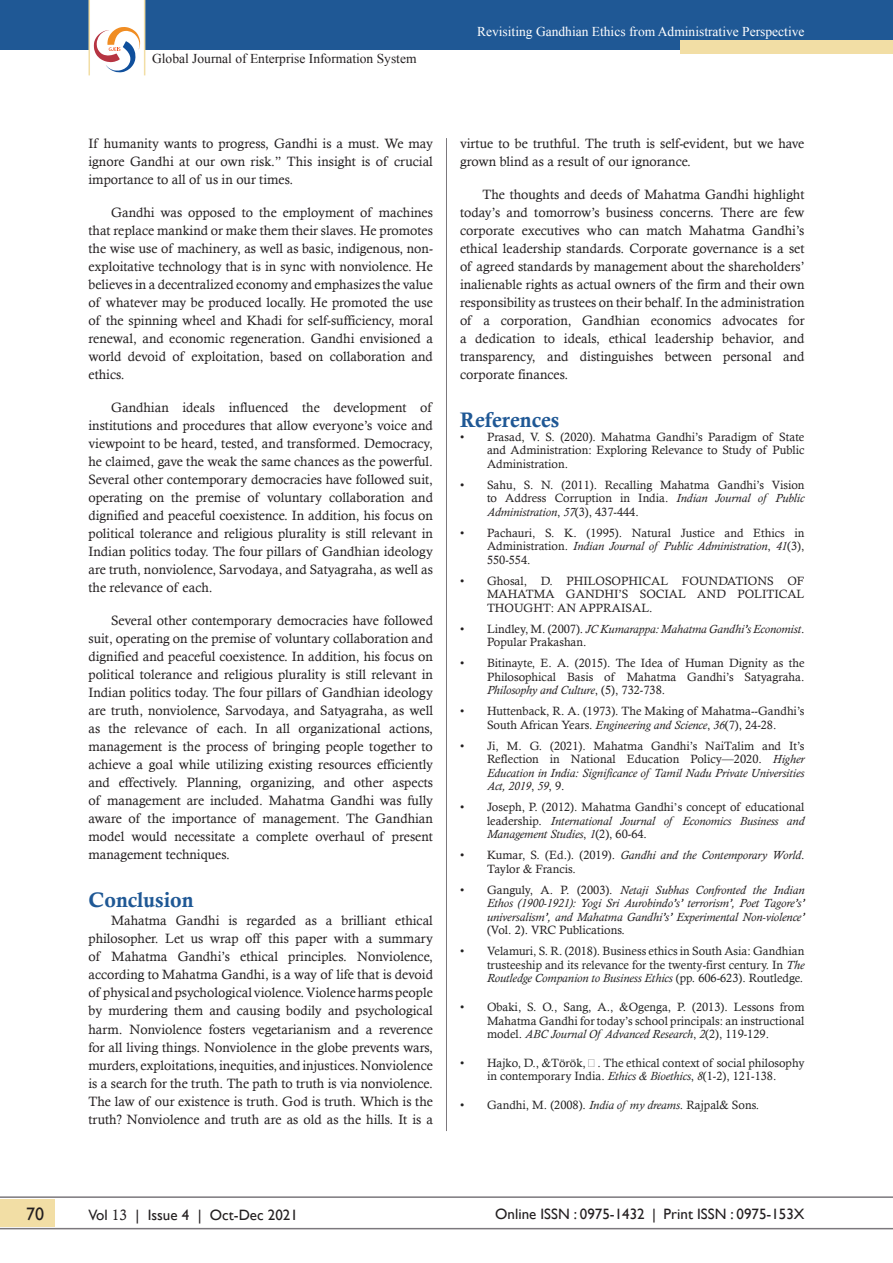
<style>
.page{position:relative;width:893px;height:1263px;background:#fff}
.page>*{position:absolute;margin:0;border:0;box-sizing:border-box;transform-origin:0 0}
.Paragraph_Style_2{font:21px "Calis MT Bol";color:#1f5895}
.t1{font:18px "Gill Sans";color:#231f20}
.t2{font:15px "Gill Sans";color:#231f20}
.Final_Body_Text{font:13.5px/18px "Calisto";color:#231f20;text-align:justify}
.t3{font:13.5px "Times New Roman";color:#fff}
.t4{font:13.5px "Times New Roman";color:#231f20}
.Final_Body_Text-2{font:12px/13.5px "Calisto";color:#231f20;text-align:justify}
.Final_Body_Text-3{font:12px/13.5px "Calisto";color:#222;text-align:justify}
.Final_Body_Text-4{font:italic 12px/13.5px "Calisto";color:#231f20;text-align:justify}
.s1{font-style:italic}
.s2{font-family:"Times"}
.s3{font-style:normal}
.s4{font-family:"Calisto"}
</style>
<div class="page">
<div style="left:0;top:1199px;width:54px;height:27px;background:#f2dea5"></div>
<hr style="left:0;top:1196px;width:893px;height:2px;background:#7c787d">
<hr style="left:0;top:1228px;width:893px;height:1px;background:#7c787d">
<div style="left:0;top:0;width:893px;height:50px;background:#1f5895"></div>
<div style="left:680px;top:40px;width:213px;height:14px;background:#f2dea5"></div>
<hr style="left:446px;top:138px;width:1px;height:993px;background:#7c787d">
<svg style="left:88px;top:0;width:57px;height:76px"></svg>
<p class="t4" style="left:152px;top:50px;width:266px">Global Journal of Enterprise Information System</p>
<p class="t3" style="left:477px;top:23px;width:329px">Revisiting Gandhian Ethics from Administrative Perspective</p>
<p class="Final_Body_Text" style="left:88px;top:134px;width:346px">If humanity wants to progress, Gandhi is a must. We may ignore Gandhi at our own risk.” This insight is of crucial importance to all of us in our times.</p>
<p class="Final_Body_Text" style="left:88px;top:203px;width:346px;text-indent:22px">Gandhi was opposed to the employment of machines that replace mankind or make them their slaves. He promotes the wise use of machinery, as well as basic, indigenous, non&shy;exploitative technology that is in sync with nonviolence. He believes in a decentralized economy and emphasizes the value of whatever may be produced locally. He promoted the use of the spinning wheel and Khadi for self-sufficiency, moral renewal, and economic regeneration. Gandhi envisioned a world devoid of exploitation, based on collaboration and ethics.</p>
<p class="Final_Body_Text" style="left:88px;top:398px;width:346px;text-indent:22px">Gandhian ideals influenced the development of institutions and procedures that allow everyone’s voice and viewpoint to be heard, tested, and transformed. Democracy, he claimed, gave the weak the same chances as the powerful.<br>Several other contemporary democracies have followed suit, operating on the premise of voluntary collaboration and dignified and peaceful coexistence. In addition, his focus on political tolerance and religious plurality is still relevant in Indian politics today. The four pillars of Gandhian ideology are truth, nonviolence, Sarvodaya, and Satyagraha, as well as the relevance of each.</p>
<p class="Final_Body_Text" style="left:88px;top:611px;width:346px;text-indent:22px">Several other contemporary democracies have followed suit, operating on the premise of voluntary collaboration and dignified and peaceful coexistence. In addition, his focus on political tolerance and religious plurality is still relevant in Indian politics today. The four pillars of Gandhian ideology are truth, nonviolence, Sarvodaya, and Satyagraha, as well as the relevance of each. In all organizational actions, management is the process of bringing people together to achieve a goal while utilizing existing resources efficiently and effectively. Planning, organizing, and other aspects of management are included. Mahatma Gandhi was fully aware of the importance of management. The Gandhian model would necessitate a complete overhaul of present management techniques.</p>
<p class="Paragraph_Style_2" style="left:88px;top:888px;width:107px">Conclusion</p>
<p class="Final_Body_Text" style="left:88px;top:912px;width:346px;text-indent:22px">Mahatma Gandhi is regarded as a brilliant ethical philosopher. Let us wrap off this paper with a summary of Mahatma Gandhi’s ethical principles. Nonviolence, according to Mahatma Gandhi, is a way of life that is devoid of physical and psychological violence. Violence harms people by murdering them and causing bodily and psychological harm. Nonviolence fosters vegetarianism and a reverence for all living things. Nonviolence in the globe prevents wars, murders, exploitations, inequities, and injustices. Nonviolence is a search for the truth. The path to truth is via nonviolence.<br>The law of our existence is truth. God is truth. Which is the truth? Nonviolence and truth are as old as the hills. It is a</p>
<p class="Final_Body_Text" style="left:460px;top:134px;width:346px">virtue to be truthful. The truth is self-evident, but we have grown blind as a result of our ignorance.</p>
<p class="Final_Body_Text" style="left:460px;top:185px;width:346px;text-indent:22px">The thoughts and deeds of Mahatma Gandhi highlight today’s and tomorrow’s business concerns. There are few corporate executives who can match Mahatma Gandhi’s ethical leadership standards. Corporate governance is a set of agreed standards by management about the shareholders’ inalienable rights as actual owners of the firm and their own responsibility as trustees on their behalf. In the administration of a corporation, Gandhian economics advocates for a dedication to ideals, ethical leadership behavior, and transparency, and distinguishes between personal and corporate finances.</p>
<p class="Paragraph_Style_2" style="left:460px;top:408px;width:101px">References</p>
<p class="Final_Body_Text-2" style="left:487px;top:430px;width:319px;text-indent:-27px">• Prasad, V. S. (2020). Mahatma Gandhi’s Paradigm of State and Administration: Exploring Relevance to Study of Public Administration.</p>
<p class="Final_Body_Text-2" style="left:487px;top:478px;width:319px;text-indent:-27px">• Sahu, S. N. (2011). Recalling Mahatma Gandhi’s Vision to Address Corruption in India. <span class="s1">Indian Journal of Public Administration</span>, <span class="s1">57</span>(3), 437-444.</p>
<p class="Final_Body_Text-2" style="left:487px;top:526px;width:319px;text-indent:-27px">• Pachauri, S. K. (1995). Natural Justice and Ethics in Administration. <span class="s1">Indian Journal of Public Administration</span>, <span class="s1">41</span>(3), 550-554.</p>
<p class="Final_Body_Text-2" style="left:487px;top:574px;width:319px;text-indent:-27px">• Ghosal, D. PHILOSOPHICAL FOUNDATIONS OF MAHATMA GANDHI’S SOCIAL AND POLITICAL THOUGHT: AN APPRAISAL.</p>
<p class="Final_Body_Text-2" style="left:487px;top:622px;width:319px;text-indent:-27px">• Lindley, M. (2007). <span class="s1">JC Kumarappa: Mahatma Gandhi’s Economist</span>.<br>Popular Prakashan.</p>
<p class="Final_Body_Text-2" style="left:487px;top:656px;width:319px;text-indent:-27px">• Bitinayte, E. A. (2015). The Idea of Human Dignity as the Philosophical Basis of Mahatma Gandhi’s Satyagraha.<br><span class="s1">Philosophy and Culture</span>, (5), 732-738.</p>
<p class="Final_Body_Text-2" style="left:460px;top:704px;width:346px;text-align:center">• Huttenback, R. A. (1973). The Making of Mahatma--Gandhi’s<br>South African Years. <span class="s1">Engineering and Science</span>, <span class="s1">36</span>(7), 24-28.</p>
<p class="Final_Body_Text-2" style="left:487px;top:739px;width:319px;text-indent:-27px">• Ji, M. G. (2021). Mahatma Gandhi’s NaiTalim and It’s Reflection in National Education Policy—2020. <span class="s1">Higher Education in India: Significance of Tamil Nadu Private Universities Act, 2019</span>, <span class="s1">59</span>, 9.</p>
<p class="Final_Body_Text-2" style="left:487px;top:800px;width:319px;text-indent:-27px">• Joseph, P. (2012). Mahatma Gandhi<span class="s2">’</span>s concept of educational leadership. <span class="s1">International Journal of Economics Business and Management Studies</span>, <span class="s1">1</span>(2), 60-64.</p>
<p class="Final_Body_Text-2" style="left:487px;top:848px;width:319px;text-indent:-27px">• Kumar, S. (Ed.). (2019). <span class="s1">Gandhi and the Contemporary World</span>.<br>Taylor &amp; Francis.</p>
<p class="Final_Body_Text-4" style="left:487px;top:883px;width:319px;text-indent:-27px"><span class="s3">• Ganguly, A. P. (2003).</span> Netaji Subhas Confronted the Indian Ethos (1900-1921): Yogi Sri Aurobindo’s’ terrorism’, Poet Tagore’s’ universalism’, and Mahatma Gandhi’s’ Experimental Non-violence’ <span class="s3">(Vol. 2). VRC Publications.</span></p>
<p class="Final_Body_Text-3" style="left:487px;top:944px;width:319px;text-indent:-27px">• Velamuri, S. R. (2018). Business ethics in South Asia: Gandhian trusteeship and its relevance for the twenty-first century. In <span class="s1">The Routledge Companion to Business Ethics</span> (pp. 606-623). Routledge.</p>
<p class="Final_Body_Text-3" style="left:487px;top:1000px;width:319px;text-indent:-27px">• Obaki, S. O., Sang, A., &amp;Ogenga, P. (2013). Lessons from Mahatma Gandhi for today’s school principals: an instructional model. <span class="s1">ABC Journal Of Advanced Research</span>, <span class="s1">2</span>(2), 119-129.</p>
<p class="Final_Body_Text-3" style="left:460px;top:1055px;width:346px;text-align:center">• Hajko, D., &amp;Török, Ľ. The ethical context of social philosophy in contemporary India. <span class="s1">Ethics &amp; Bioethics</span>, <span class="s1">8</span>(1-2), 121-138.</p>
<p class="Final_Body_Text-3" style="left:460px;top:1097px;width:301px">• Gandhi, M. (2008). <span class="s1">India of my dreams</span>. Rajpal&amp; Sons.</p>
<h2 class="t1" style="left:26px;top:1203px;width:19px">70</h2>
<p class="t2" style="left:88px;top:1206px;width:211px">Vol <span class="s4">13</span> | Issue 4 | Oct-Dec 2021</p>
<p class="t2" style="left:495px;top:1205px;width:311px">Online ISSN : 0975-1432 | Print ISSN : 0975-153X</p>
</div>
